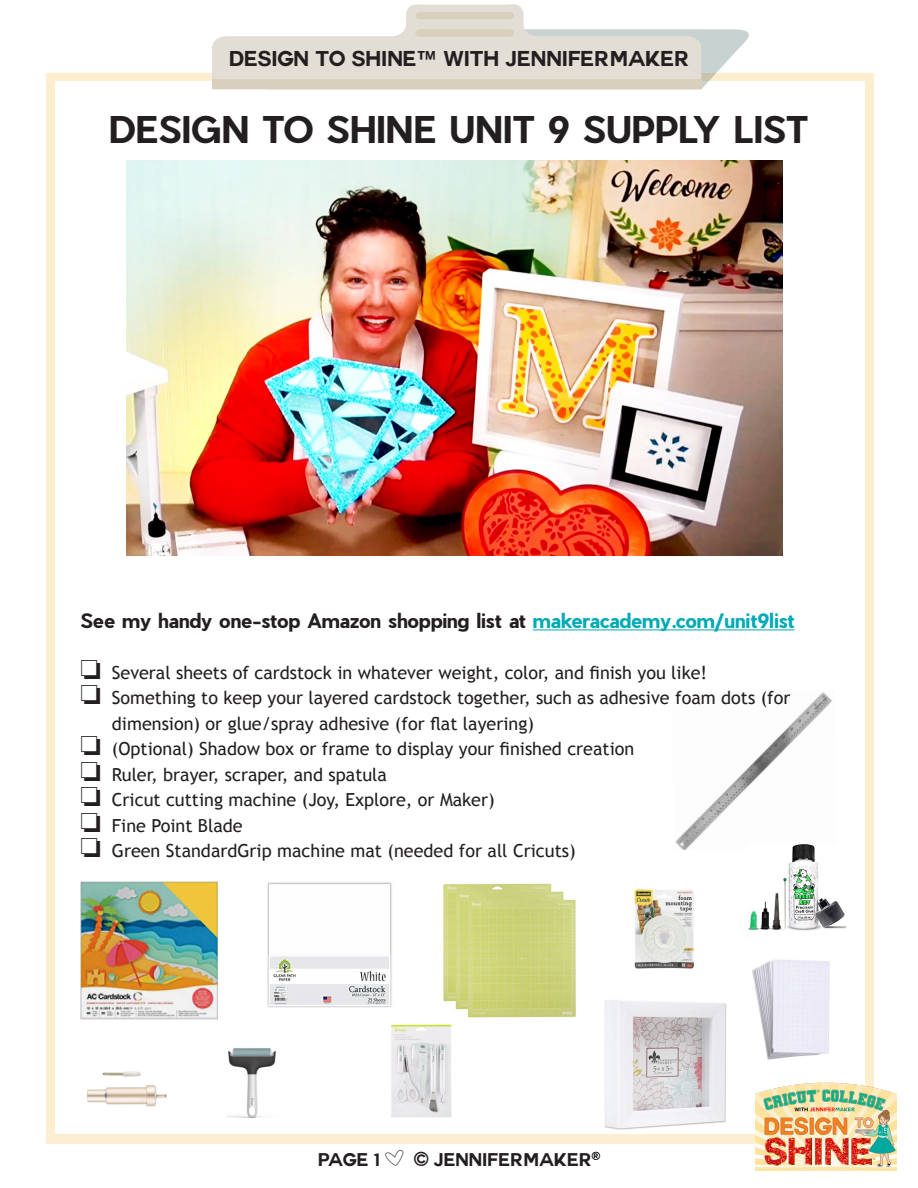
<style>
.page{position:relative;width:918px;height:1188px;background:#fff}
.page>*{position:absolute;margin:0;border:0;box-sizing:border-box;transform-origin:0 0}
.t1{font:700 36px "Pier Sans";color:#231f20}
.t2{font:700 21px "Couture";color:#231f20}
.t3{font:700 19.5px "Pier Sans";color:#231f20}
.t4{font:18px/25.5px "Trebuchet MS";color:#231f20}
.t5{font:700 18px "Couture";color:#231f20}
.s1{color:#00aab6}
.s2{font-family:"Cutie Patootie Hollow";font-weight:400;font-size:28.5px}
</style>
<div class="page">
<div style="left:46px;top:73px;width:828px;height:1070px;background:#feeed0"></div>
<div style="left:55px;top:81px;width:810px;height:1053px;background:#fff"></div>
<svg style="left:212px;top:4px;width:537px;height:85px"></svg>
<div style="left:212px;top:79px;width:489px;height:10px;background:#d8d0bc"></div>
<img style="left:756px;top:1082px;width:140px;height:88px">
<img style="left:675px;top:692px;width:157px;height:158px">
<hr style="left:533px;top:629px;width:262px;height:1px;background:#00aab6">
<img style="left:80px;top:881px;width:137px;height:138px">
<img style="left:749px;top:845px;width:96px;height:85px">
<img style="left:443px;top:883px;width:133px;height:134px">
<img style="left:88px;top:1072px;width:78px;height:35px">
<img style="left:752px;top:959px;width:78px;height:101px">
<img style="left:604px;top:1000px;width:125px;height:131px">
<img style="left:391px;top:1024px;width:61px;height:93px">
<img style="left:635px;top:889px;width:59px;height:80px">
<img style="left:267px;top:882px;width:125px;height:126px">
<img style="left:228px;top:1048px;width:48px;height:69px">
<img style="left:127px;top:161px;width:655px;height:395px">
<p class="t2" style="left:229px;top:49px;width:462px">DESIGN TO SHINE™ WITH JENNIFERMAKER</p>
<p class="t1" style="left:109px;top:105px;width:701px">DESIGN TO SHINE UNIT 9 SUPPLY LIST</p>
<p class="t3" style="left:80px;top:607px;width:716px">See my handy one-stop Amazon shopping list at <span class="s1">makeracademy.com/unit9list</span></p>
<p class="t4" style="left:80px;top:660px;width:628px">□ Several sheets of cardstock in whatever weight, color, and finish you like!</p>
<p class="t4" style="left:112px;top:686px;width:680px;text-indent:-32px">□ Something to keep your layered cardstock together, such as adhesive foam dots (for dimension) or glue/spray adhesive (for flat layering)</p>
<p class="t4" style="left:80px;top:737px;width:555px">□ (Optional) Shadow box or frame to display your finished creation</p>
<p class="t4" style="left:80px;top:762px;width:308px">□ Ruler, brayer, scraper, and spatula</p>
<p class="t4" style="left:80px;top:788px;width:416px">□ Cricut cutting machine (Joy, Explore, or Maker)</p>
<p class="t4" style="left:80px;top:813px;width:164px">□ Fine Point Blade</p>
<p class="t4" style="left:80px;top:839px;width:497px">□ Green StandardGrip machine mat (needed for all Cricuts)</p>
<p class="t5" style="left:318px;top:1152px;width:284px">PAGE 1 <span class="s2">|</span> © JENNIFERMAKER<sup>®</sup></p>
</div>
